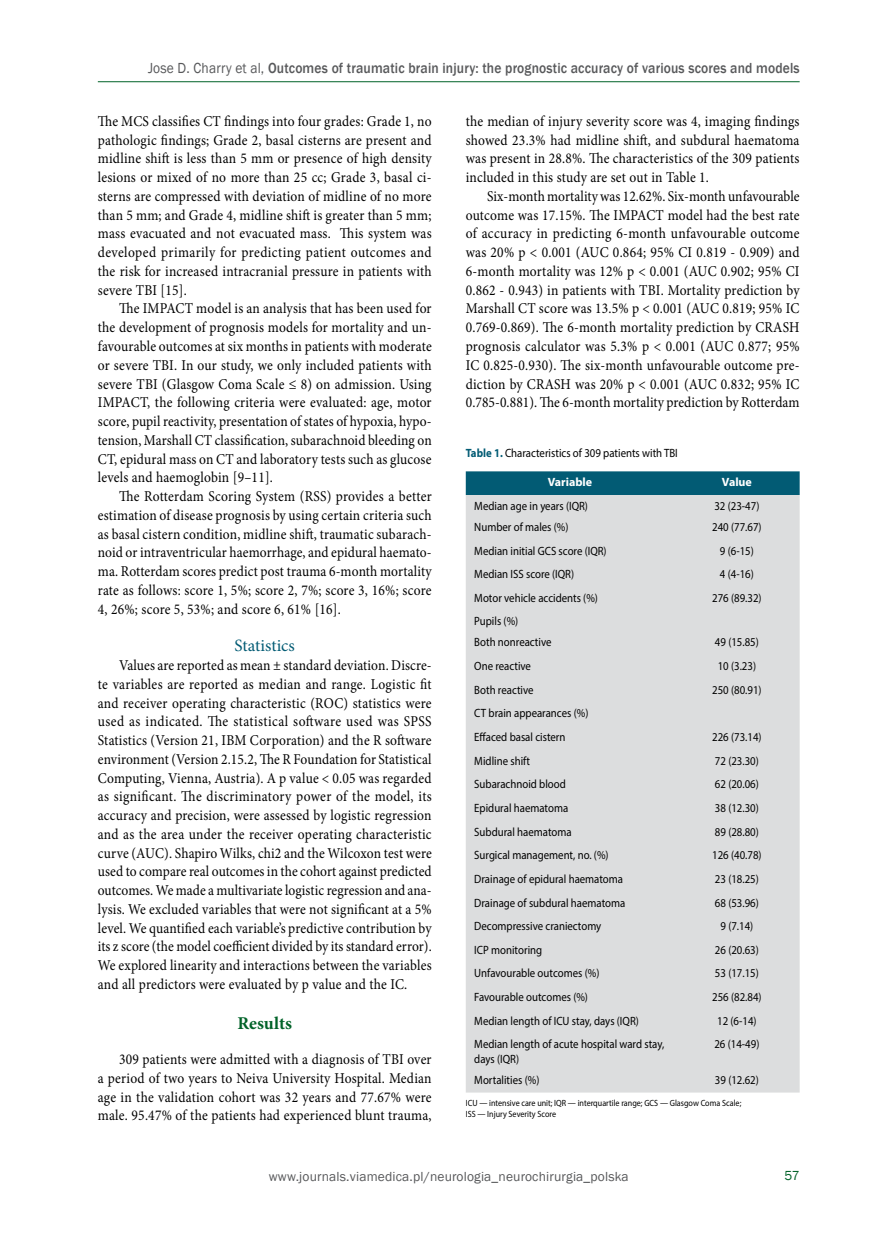
<style>
.page{position:relative;width:872px;height:1234px;background:#fff}
.page>*{position:absolute;margin:0;border:0;box-sizing:border-box;transform-origin:0 0}
.t1{font:700 18px "Minion Pro";color:#016228}
.t2{font:17.25px "Minion Pro";color:#025b74}
.t3{font:15px/18.8px "Minion Pro";letter-spacing:.015em;color:#000;text-align:justify;scale:.9 1}
.t4{font:500 15px "Franklin Gothic";letter-spacing:.01em;color:#58595b;scale:.9 1}
.t5{font:13.5px "Franklin Gothic";letter-spacing:.01em;color:#58595b}
.t6{font:13.5px "Franklin Gothic";color:#016228}
.t7{font:12px/20.9px "Myriad Pro";color:#000;scale:.9 1}
.t8{font:700 12px "Myriad Pro";color:#fff}
.t9{font:9px/10.9px "Myriad Pro";color:#000;scale:.9 1}
.s1{font-weight:400}
.s2{font-weight:700;color:#025b74}
</style>
<div class="page">
<hr style="left:98px;top:81px;width:701px;height:1px;background:#016228">
<div style="left:466px;top:471px;width:333px;height:24px;background:#025b74"></div>
<div style="left:466px;top:495px;width:333px;height:597px;background:#dcddde"></div>
<p class="t4" style="left:148px;top:59px;width:725px"><span class="s1">Jose D. Charry et al,</span> Outcomes of traumatic brain injury: the prognostic accuracy of various scores and models</p>
<p class="t3" style="left:98px;top:112px;width:372px">The MCS classifies CT findings into four grades: Grade 1, no pathologic findings; Grade 2, basal cisterns are present and midline shift is less than 5 mm or presence of high density lesions or mixed of no more than 25 cc; Grade 3, basal ci&shy;sterns are compressed with deviation of midline of no more than 5 mm; and Grade 4, midline shift is greater than 5 mm; mass evacuated and not evacuated mass. This system was developed primarily for predicting patient outcomes and the risk for increased intracranial pressure in patients with severe TBI [15].</p>
<p class="t3" style="left:98px;top:299px;width:372px;text-indent:21px">The IMPACT model is an analysis that has been used for the development of prognosis models for mortality and un&shy;favourable outcomes at six months in patients with moderate or severe TBI. In our study, we only included patients with severe TBI (Glasgow Coma Scale ≤ 8) on admission. Using IMPACT, the following criteria were evaluated: age, motor score, pupil reactivity, presentation of states of hypoxia, hypo&shy;tension, Marshall CT classification, subarachnoid bleeding on CT, epidural mass on CT and laboratory tests such as glucose levels and haemoglobin [9–11].</p>
<p class="t3" style="left:98px;top:487px;width:372px;text-indent:21px">The Rotterdam Scoring System (RSS) provides a better estimation of disease prognosis by using certain criteria such as basal cistern condition, midline shift, traumatic subarach&shy;noid or intraventricular haemorrhage, and epidural haemato&shy;ma. Rotterdam scores predict post trauma 6-month mortality rate as follows: score 1, 5%; score 2, 7%; score 3, 16%; score 4, 26%; score 5, 53%; and score 6, 61% [16].</p>
<p class="t2" style="left:235px;top:634px;width:62px">Statistics</p>
<p class="t3" style="left:98px;top:655px;width:372px;text-indent:21px">Values are reported as mean ± standard deviation. Discre&shy;te variables are reported as median and range. Logistic fit and receiver operating characteristic (ROC) statistics were used as indicated. The statistical software used was SPSS Statistics (Version 21, IBM Corporation) and the R software environment (Version 2.15.2, The R Foundation for Statistical Computing, Vienna, Austria). A p value &lt; 0.05 was regarded as significant. The discriminatory power of the model, its accuracy and precision, were assessed by logistic regression and as the area under the receiver operating characteristic curve (AUC). Shapiro Wilks, chi2 and the Wilcoxon test were used to compare real outcomes in the cohort against predicted outcomes. We made a multivariate logistic regression and ana&shy;lysis. We excluded variables that were not significant at a 5% level. We quantified each variable’s predictive contribution by its z score (the model coefficient divided by its standard error).<br>We explored linearity and interactions between the variables and all predictors were evaluated by p value and the IC.</p>
<p class="t1" style="left:237px;top:1010px;width:56px">Results</p>
<p class="t3" style="left:98px;top:1049px;width:372px;text-indent:21px">309 patients were admitted with a diagnosis of TBI over a period of two years to Neiva University Hospital. Median age in the validation cohort was 32 years and 77.67% were male. 95.47% of the patients had experienced blunt trauma,</p>
<p class="t3" style="left:466px;top:112px;width:372px">the median of injury severity score was 4, imaging findings showed 23.3% had midline shift, and subdural haematoma was present in 28.8%. The characteristics of the 309 patients included in this study are set out in Table 1.</p>
<p class="t3" style="left:466px;top:187px;width:372px;text-indent:21px">Six-month mortality was 12.62%. Six-month unfavourable outcome was 17.15%. The IMPACT model had the best rate of accuracy in predicting 6-month unfavourable outcome was 20% p &lt; 0.001 (AUC 0.864; 95% CI 0.819 - 0.909) and 6-month mortality was 12% p &lt; 0.001 (AUC 0.902; 95% CI 0.862 - 0.943) in patients with TBI. Mortality prediction by Marshall CT score was 13.5% p &lt; 0.001 (AUC 0.819; 95% IC 0.769-0.869). The 6-month mortality prediction by CRASH prognosis calculator was 5.3% p &lt; 0.001 (AUC 0.877; 95% IC 0.825-0.930). The six-month unfavourable outcome pre&shy;diction by CRASH was 20% p &lt; 0.001 (AUC 0.832; 95% IC 0.785-0.881). The 6-month mortality prediction by Rotterdam</p>
<p class="t7" style="left:466px;top:442px;width:237px"><span class="s2">Table 1.</span> Characteristics of 309 patients with TBI</p>
<p class="t8" style="left:548px;top:474px;width:46px">Variable</p>
<p class="t8" style="left:722px;top:474px;width:32px">Value</p>
<p class="t7" style="left:474px;top:495px;width:128px">Median age in years (IQR)</p>
<p class="t7" style="left:714px;top:495px;width:51px">32 (23-47)</p>
<p class="t7" style="left:474px;top:516px;width:106px">Number of males (%)</p>
<p class="t7" style="left:712px;top:516px;width:56px">240 (77.67)</p>
<p class="t7" style="left:474px;top:539px;width:149px">Median initial GCS score (IQR)</p>
<p class="t7" style="left:720px;top:539px;width:39px">9 (6-15)</p>
<p class="t7" style="left:474px;top:563px;width:112px">Median ISS score (IQR)</p>
<p class="t7" style="left:720px;top:563px;width:39px">4 (4-16)</p>
<p class="t7" style="left:474px;top:587px;width:139px">Motor vehicle accidents (%)</p>
<p class="t7" style="left:712px;top:587px;width:56px">276 (89.32)</p>
<p class="t7" style="left:474px;top:610px;width:87px">Pupils (%)<br>Both nonreactive</p>
<p class="t7" style="left:715px;top:631px;width:50px">49 (15.85)</p>
<p class="t7" style="left:474px;top:655px;width:65px">One reactive</p>
<p class="t7" style="left:717px;top:655px;width:44px">10 (3.23)</p>
<p class="t7" style="left:474px;top:679px;width:67px">Both reactive</p>
<p class="t7" style="left:712px;top:679px;width:56px">250 (80.91)</p>
<p class="t7" style="left:474px;top:701px;width:128px;line-height:23.7px">CT brain appearances (%)<br>Effaced basal cistern</p>
<p class="t7" style="left:712px;top:726px;width:56px">226 (73.14)</p>
<p class="t7" style="left:474px;top:749px;width:64px">Midline shift</p>
<p class="t7" style="left:715px;top:749px;width:50px">72 (23.30)</p>
<p class="t7" style="left:474px;top:773px;width:103px">Subarachnoid blood</p>
<p class="t7" style="left:715px;top:773px;width:50px">62 (20.06)</p>
<p class="t7" style="left:474px;top:797px;width:106px">Epidural haematoma</p>
<p class="t7" style="left:715px;top:797px;width:50px">38 (12.30)</p>
<p class="t7" style="left:474px;top:820px;width:110px">Subdural haematoma</p>
<p class="t7" style="left:715px;top:820px;width:50px">89 (28.80)</p>
<p class="t7" style="left:474px;top:844px;width:151px">Surgical management, no. (%)</p>
<p class="t7" style="left:712px;top:844px;width:56px">126 (40.78)</p>
<p class="t7" style="left:474px;top:868px;width:167px">Drainage of epidural haematoma</p>
<p class="t7" style="left:715px;top:868px;width:50px">23 (18.25)</p>
<p class="t7" style="left:474px;top:891px;width:169px">Drainage of subdural haematoma</p>
<p class="t7" style="left:715px;top:891px;width:50px">68 (53.96)</p>
<p class="t7" style="left:474px;top:915px;width:143px">Decompressive craniectomy</p>
<p class="t7" style="left:720px;top:915px;width:38px">9 (7.14)</p>
<p class="t7" style="left:474px;top:938px;width:77px">ICP monitoring</p>
<p class="t7" style="left:715px;top:938px;width:50px">26 (20.63)</p>
<p class="t7" style="left:474px;top:962px;width:140px">Unfavourable outcomes (%)</p>
<p class="t7" style="left:715px;top:962px;width:50px">53 (17.15)</p>
<p class="t7" style="left:474px;top:986px;width:128px">Favourable outcomes (%)</p>
<p class="t7" style="left:712px;top:986px;width:56px">256 (82.84)</p>
<p class="t7" style="left:474px;top:1009px;width:184px">Median length of ICU stay, days (IQR)</p>
<p class="t7" style="left:717px;top:1009px;width:45px">12 (6-14)</p>
<p class="t7" style="left:474px;top:1036px;width:213px;line-height:14.7px">Median length of acute hospital ward stay, days (IQR)</p>
<p class="t7" style="left:714px;top:1033px;width:51px">26 (14-49)</p>
<p class="t7" style="left:474px;top:1069px;width:74px">Mortalities (%)</p>
<p class="t7" style="left:715px;top:1069px;width:50px">39 (12.62)</p>
<p class="t9" style="left:466px;top:1097px;width:308px">ICU — intensive care unit; IQR — interquartile range; GCS — Glasgow Coma Scale;<br>ISS — Injury Severity Score</p>
<p class="t5" style="left:269px;top:1168px;width:361px">www.journals.viamedica.pl/neurologia_neurochirurgia_polska</p>
<p class="t6" style="left:784px;top:1166px;width:17px">57</p>
</div>
